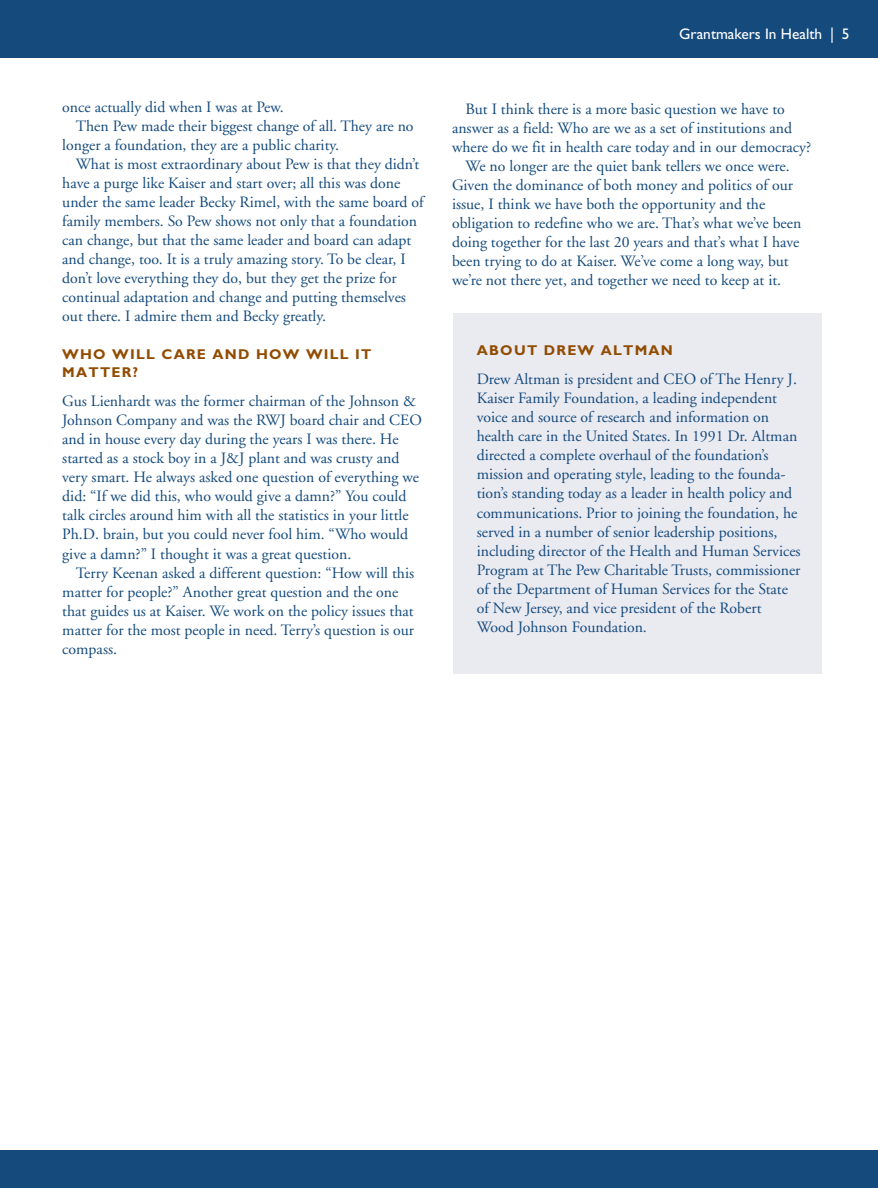
<style>
.page{position:relative;width:878px;height:1188px;background:#fff}
.page>*{position:absolute;margin:0;border:0;box-sizing:border-box;transform-origin:0 0}
.t1{font:15.75px/19px "Adobe Garamond";color:#144a7c}
.t2{font:15.3px "Gill Sans";color:#fff}
.t3{font:700 14.25px/18.8px "Gill Sans";letter-spacing:.09em;color:#914c01}
</style>
<div class="page">
<div style="left:0;top:0;width:878px;height:57px;background:#144a7c"></div>
<div style="left:0;top:1151px;width:878px;height:37px;background:#144a7c"></div>
<div style="left:453px;top:313px;width:369px;height:360px;background:#eaeaf1"></div>
<p class="t1" style="left:62px;top:99px;width:223px">once actually did when I was at Pew.</p>
<p class="t1" style="left:76px;top:118px;width:339px">Then Pew made their biggest change of all. They are no</p>
<p class="t1" style="left:62px;top:137px;width:278px">longer a foundation, they are a public charity.</p>
<p class="t1" style="left:76px;top:156px;width:345px">What is most extraordinary about Pew is that they didn’t</p>
<p class="t1" style="left:62px;top:175px;width:339px">have a purge like Kaiser and start over; all this was done</p>
<p class="t1" style="left:62px;top:194px;width:363px">under the same leader Becky Rimel, with the same board of</p>
<p class="t1" style="left:62px;top:213px;width:356px">family members. So Pew shows not only that a foundation</p>
<p class="t1" style="left:62px;top:232px;width:350px">can change, but that the same leader and board can adapt</p>
<p class="t1" style="left:62px;top:251px;width:345px">and change, too. It is a truly amazing story. To be clear, I</p>
<p class="t1" style="left:62px;top:270px;width:336px">don’t love everything they do, but they get the prize for</p>
<p class="t1" style="left:62px;top:289px;width:345px">continual adaptation and change and putting themselves</p>
<p class="t1" style="left:62px;top:308px;width:265px">out there. I admire them and Becky greatly.</p>
<p class="t3" style="left:62px;top:346px;width:311px">WHO WILL CARE AND HOW WILL IT<br>MATTER?</p>
<p class="t1" style="left:62px;top:393px;width:361px">Gus Lienhardt was the former chairman of the Johnson &amp; Johnson Company and was the RWJ board chair and CEO and in house every day during the years I was there. He started as a stock boy in a J&amp;J plant and was crusty and very smart. He always asked one question of everything we did: “If we did this, who would give a damn?” You could talk circles around him with all the statistics in your little Ph.D. brain, but you could never fool him. “Who would give a damn?” I thought it was a great question.</p>
<p class="t1" style="left:62px;top:564px;width:353px;text-indent:13px">Terry Keenan asked a different question: “How will this matter for people?” Another great question and the one that guides us at Kaiser. We work on the policy issues that matter for the most people in need. Terry’s question is our compass.</p>
<p class="t2" style="left:679px;top:28px;width:172px">Grantmakers In Health | 5</p>
<p class="t1" style="left:465px;top:101px;width:321px">But I think there is a more basic question we have to</p>
<p class="t1" style="left:452px;top:120px;width:342px">answer as a field: Who are we as a set of institutions and</p>
<p class="t1" style="left:452px;top:139px;width:361px">where do we fit in health care today and in our democracy?</p>
<p class="t1" style="left:465px;top:158px;width:325px">We no longer are the quiet bank tellers we once were.</p>
<p class="t1" style="left:452px;top:177px;width:342px">Given the dominance of both money and politics of our</p>
<p class="t1" style="left:452px;top:196px;width:315px">issue, I think we have both the opportunity and the</p>
<p class="t1" style="left:452px;top:215px;width:351px">obligation to redefine who we are. That’s what we’ve been</p>
<p class="t1" style="left:452px;top:234px;width:349px">doing together for the last 20 years and that’s what I have</p>
<p class="t1" style="left:452px;top:253px;width:338px">been trying to do at Kaiser. We’ve come a long way, but</p>
<p class="t1" style="left:452px;top:272px;width:331px">we’re not there yet, and together we need to keep at it.</p>
<p class="t3" style="left:476px;top:342px;width:198px">ABOUT DREW ALTMAN</p>
<p class="t1" style="left:476px;top:371px;width:325px">Drew Altman is president and CEO of The Henry J.<br>Kaiser Family Foundation, a leading independent voice and source of research and information on health care in the United States. In 1991 Dr. Altman directed a complete overhaul of the foundation’s mission and operating style, leading to the founda&shy;tion’s standing today as a leader in health policy and communications. Prior to joining the foundation, he served in a number of senior leadership positions, including director of the Health and Human Services Program at The Pew Charitable Trusts, commissioner of the Department of Human Services for the State of New Jersey, and vice president of the Robert Wood Johnson Foundation.</p>
</div>
